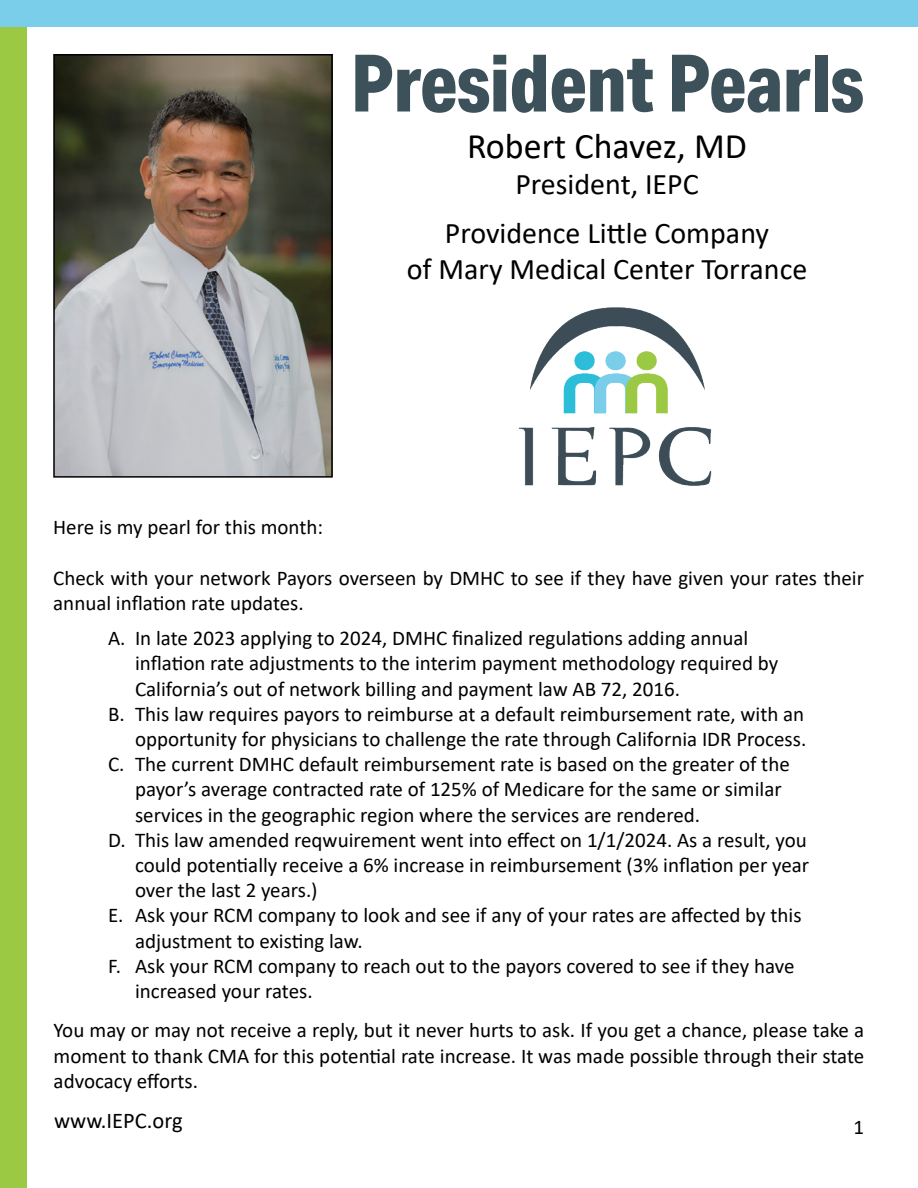
<style>
.page{position:relative;width:918px;height:1188px;background:#fff}
.page>*{position:absolute;margin:0;border:0;box-sizing:border-box;transform-origin:0 0}
.t1{font:800 79.5px "Aktiv Grotesk Cd";color:#3c5159}
.t2{font:36px "Calibri";color:#000}
.t3{font:30px/48.9px "Calibri";color:#000;text-align:center}
.t4{font:22.5px "Calibri";color:#000}
.t5{font:21px/25.2px "Calibri";color:#000}
</style>
<div class="page">
<img style="left:56px;top:57px;width:274px;height:418px">
<div style="left:53px;top:54px;width:280px;height:424px;border:2px solid #000"></div>
<img style="left:518px;top:307px;width:194px;height:179px">
<div style="left:0;top:0;width:918px;height:27px;background:#7aceea"></div>
<div style="left:0;top:27px;width:27px;height:1161px;background:#9cc944"></div>
<h1 class="t1" style="left:350px;top:33px;width:515px">President Pearls</h1>
<h2 class="t2" style="left:467px;top:121px;width:281px">Robert Chavez, MD</h2>
<h3 class="t3" style="left:445px;top:159px;width:326px">President, IEPC<br>Providence Little Company</h3>
<h3 class="t3" style="left:407px;top:243px;width:402px">of Mary Medical Center Torrance</h3>
<p class="t5" style="left:53px;top:514px;width:271px">Here is my pearl for this month:</p>
<p class="t5" style="left:53px;top:564px;width:812px">Check with your network Payors overseen by DMHC to see if they have given your rates their annual inflation rate updates.</p>
<p class="t5" style="left:108px;top:625px;width:642px">A. In late 2023 applying to 2024, DMHC finalized regulations adding annual</p>
<p class="t5" style="left:135px;top:650px;width:645px">inflation rate adjustments to the interim payment methodology required by</p>
<p class="t5" style="left:135px;top:675px;width:547px">California’s out of network billing and payment law AB 72, 2016.</p>
<p class="t5" style="left:108px;top:701px;width:698px">B. This law requires payors to reimburse at a default reimbursement rate, with an</p>
<p class="t5" style="left:135px;top:726px;width:673px">opportunity for physicians to challenge the rate through California IDR Process.</p>
<p class="t5" style="left:108px;top:751px;width:683px">C. The current DMHC default reimbursement rate is based on the greater of the</p>
<p class="t5" style="left:135px;top:776px;width:648px">payor’s average contracted rate of 125% of Medicare for the same or similar</p>
<p class="t5" style="left:135px;top:801px;width:567px">services in the geographic region where the services are rendered.</p>
<p class="t5" style="left:108px;top:827px;width:701px">D. This law amended reqwuirement went into effect on 1/1/2024. As a result, you</p>
<p class="t5" style="left:135px;top:852px;width:676px">could potentially receive a 6% increase in reimbursement (3% inflation per year</p>
<p class="t5" style="left:135px;top:877px;width:184px">over the last 2 years.)</p>
<p class="t5" style="left:108px;top:902px;width:695px">E. Ask your RCM company to look and see if any of your rates are affected by this</p>
<p class="t5" style="left:135px;top:927px;width:229px">adjustment to existing law.</p>
<p class="t5" style="left:108px;top:953px;width:688px">F. Ask your RCM company to reach out to the payors covered to see if they have</p>
<p class="t5" style="left:135px;top:978px;width:179px">increased your rates.</p>
<p class="t5" style="left:54px;top:1017px;width:812px;text-align:justify">You may or may not receive a reply, but it never hurts to ask. If you get a chance, please take a moment to thank CMA for this potential rate increase. It was made possible through their state advocacy efforts.</p>
<p class="t4" style="left:54px;top:1105px;width:130px">www.IEPC.org</p>
<p class="t5" style="left:853px;top:1114px;width:12px">1</p>
</div>
